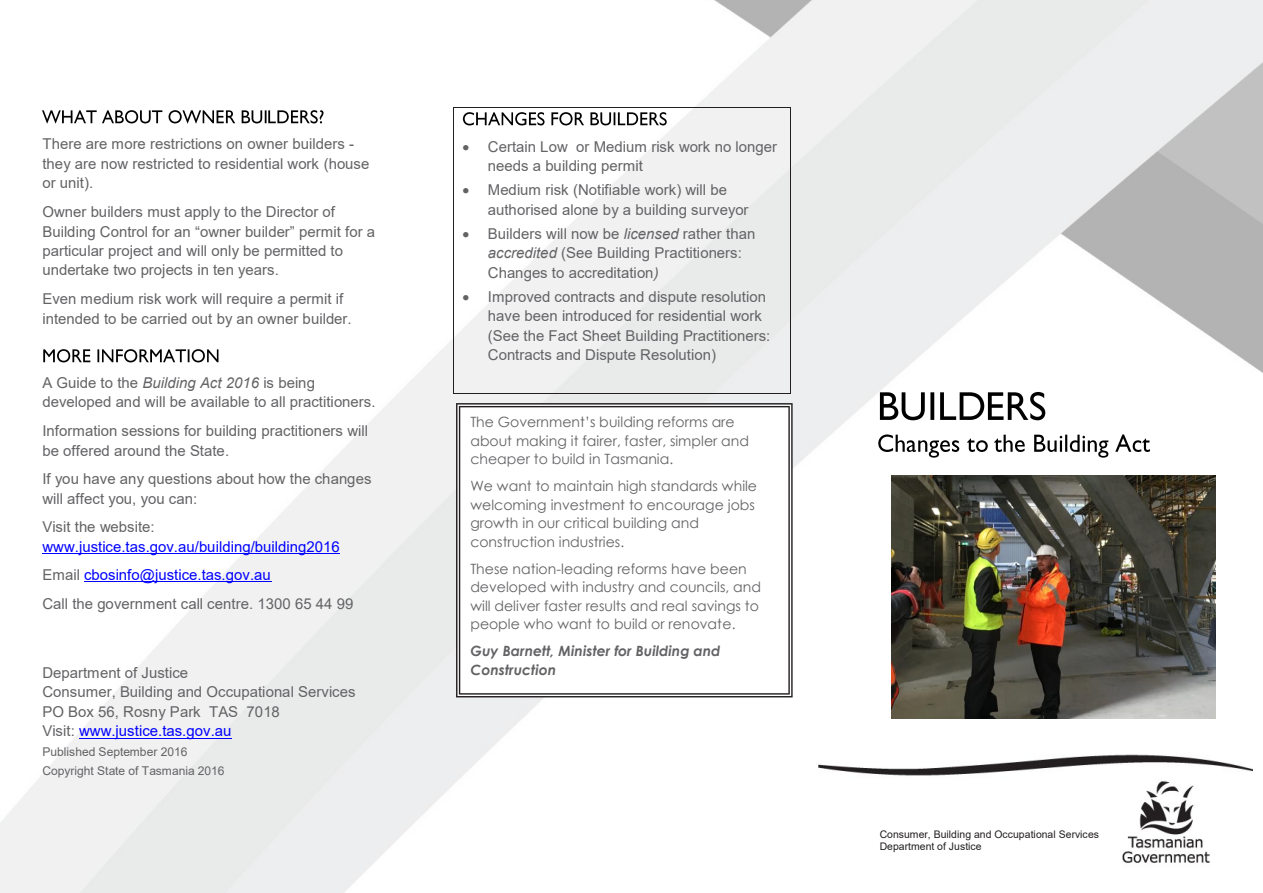
<style>
.page{position:relative;width:1263px;height:893px;background:#fff}
.page>*{position:absolute;margin:0;border:0;box-sizing:border-box;transform-origin:0 0}
.t1{font:15px/19.5px "Arial";color:#636366}
.t2{font:15px/28.5px "Arial";color:#00f}
.t3{font:14.1px/18.5px "Century Gothic";letter-spacing:.005em;color:#636366}
.t4{font:italic 700 14.1px/18.5px "Century Gothic";color:#636366}
.t5{font:12px/19.6px "Arial";letter-spacing:-.005em;color:#636366}
.t6{font:10.5px/12px "Arial";color:#231f20}
.s1{font-style:italic}
.s2{color:#636366}
.s3{color:#00f}
</style>
<div class="page">
<img style="left:0;top:0;width:1263px;height:892px">
<div style="left:736px;top:644px;width:527px;height:248px;background:#fff"></div>
<img style="left:748px;top:684px;width:504px;height:179px">
<img style="left:878px;top:384px;width:108px;height:45px">
<img style="left:986px;top:384px;width:81px;height:45px">
<img style="left:878px;top:429px;width:116px;height:28px">
<img style="left:994px;top:429px;width:166px;height:28px">
<img style="left:891px;top:475px;width:324px;height:243px">
<img style="left:462px;top:109px;width:88px;height:21px">
<img style="left:550px;top:109px;width:127px;height:21px">
<hr style="left:454px;top:107px;width:336px;height:1px;background:#231f20">
<svg style="left:453px;top:107px;width:1px;height:237px"></svg>
<svg style="left:790px;top:107px;width:1px;height:237px"></svg>
<hr style="left:454px;top:393px;width:336px;height:1px;background:#231f20">
<hr style="left:453px;top:344px;width:1px;height:49px;background:#231f20">
<hr style="left:790px;top:344px;width:1px;height:49px;background:#231f20">
<svg style="left:456px;top:403px;width:337px;height:294px"></svg>
<img style="left:42px;top:107px;width:226px;height:21px">
<img style="left:268px;top:107px;width:66px;height:21px">
<img style="left:42px;top:345px;width:188px;height:21px">
<hr style="left:42px;top:553px;width:298px;height:1px;background:#00f">
<hr style="left:84px;top:581px;width:187px;height:1px;background:#00f">
<hr style="left:79px;top:737px;width:153px;height:1px;background:#00f">
<p class="t1" style="left:42px;top:134px;width:328px">There are more restrictions on owner builders - they are now restricted to residential work (house or unit).</p>
<p class="t1" style="left:42px;top:202px;width:334px">Owner builders must apply to the Director of Building Control for an “owner builder” permit for a particular project and will only be permitted to undertake two projects in ten years.</p>
<p class="t1" style="left:42px;top:289px;width:311px">Even medium risk work will require a permit if intended to be carried out by an owner builder.</p>
<p class="t1" style="left:42px;top:373px;width:335px">A Guide to the <span class="s1">Building Act 2016</span> is being developed and will be available to all practitioners.</p>
<p class="t1" style="left:42px;top:420px;width:327px">Information sessions for building practitioners will be offered around the State.</p>
<p class="t1" style="left:42px;top:469px;width:330px">If you have any questions about how the changes will affect you, you can:</p>
<p class="t1" style="left:42px;top:517px;width:114px">Visit the website:</p>
<p class="t2" style="left:42px;top:532px;width:312px">www.justice.tas.gov.au/building/building2016<br><span class="s2">Email</span> cbosinfo@justice.tas.gov.au<br><span class="s2">Call the government call centre. 1300 65 44 99</span></p>
<p class="t1" style="left:42px;top:662px;width:315px">Department of Justice<br>Consumer, Building and Occupational Services<br>PO Box 56, Rosny Park TAS 7018<br>Visit: <span class="s3">www.justice.tas.gov.au</span></p>
<p class="t5" style="left:42px;top:741px;width:184px">Published September 2016<br>Copyright State of Tasmania 2016</p>
<p class="t1" style="left:488px;top:136px;width:291px;text-indent:-26px">• Certain Low or Medium risk work no longer needs a building permit</p>
<p class="t1" style="left:488px;top:180px;width:262px;text-indent:-26px">• Medium risk (Notifiable work) will be authorised alone by a building surveyor</p>
<p class="t1" style="left:488px;top:223px;width:269px;text-indent:-26px">• Builders will now be <span class="s1">licensed</span> rather than <span class="s1">accredited</span> (See Building Practitioners:<br>Changes to accreditation<span class="s1">)</span></p>
<p class="t1" style="left:488px;top:286px;width:284px;text-indent:-26px">• Improved contracts and dispute resolution have been introduced for residential work (See the Fact Sheet Building Practitioners:<br>Contracts and Dispute Resolution)</p>
<p class="t3" style="left:470px;top:413px;width:280px">The Government’s building reforms are about making it fairer, faster, simpler and cheaper to build in Tasmania.</p>
<p class="t3" style="left:470px;top:476px;width:288px">We want to maintain high standards while welcoming investment to encourage jobs growth in our critical building and construction industries.</p>
<p class="t3" style="left:470px;top:559px;width:292px">These nation-leading reforms have been developed with industry and councils, and will deliver faster results and real savings to people who want to build or renovate.</p>
<p class="t4" style="left:470px;top:641px;width:252px">Guy Barnett, Minister for Building and<br>Construction</p>
<p class="t6" style="left:880px;top:828px;width:221px">Consumer, Building and Occupational Services<br>Department of Justice</p>
</div>
